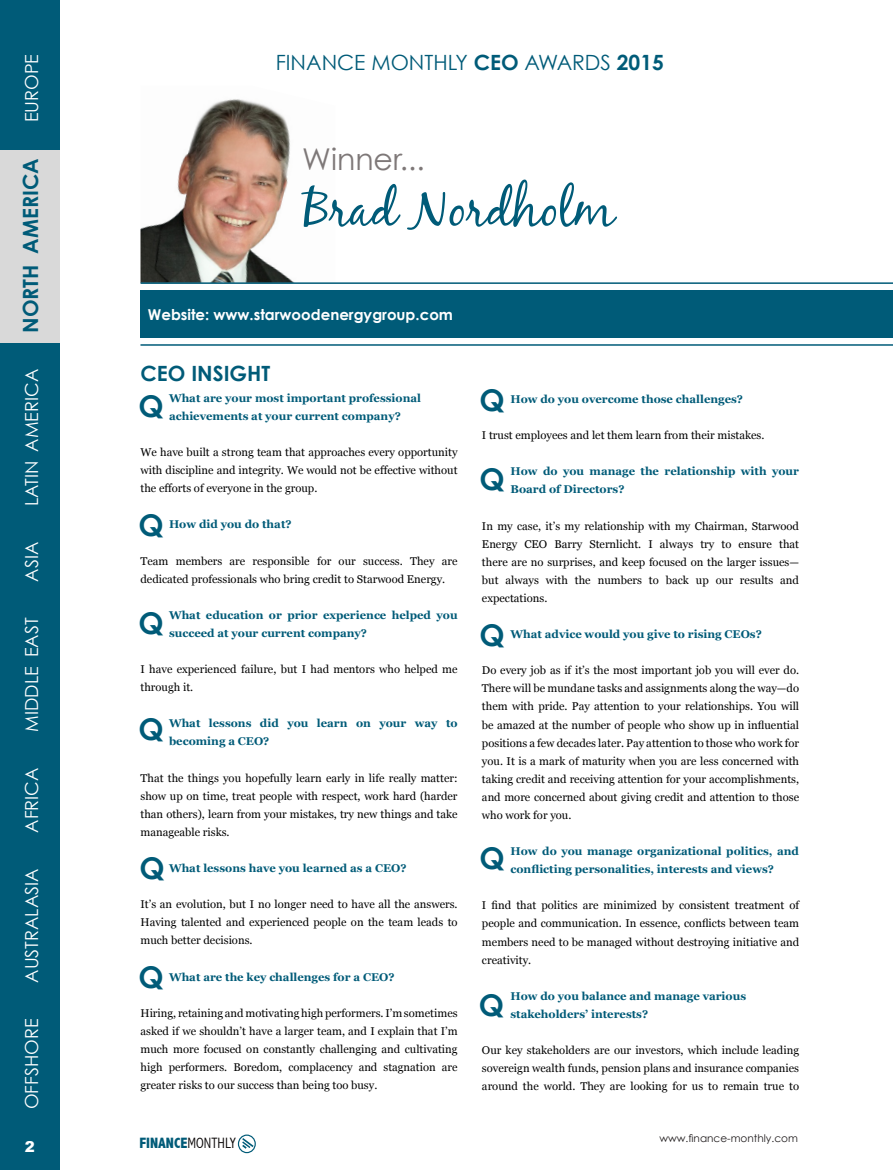
<style>
.page{position:relative;width:893px;height:1170px;background:#fff}
.page>*{position:absolute;margin:0;border:0;box-sizing:border-box;transform-origin:0 0}
.t1{font:51px "Black Jack";color:#005b78}
.t2{font:700 30px "Century Gothic";color:#005b78}
.t3{font:30px "Century Gothic";color:#7e7878}
.t4{font:21px "Century Gothic";color:#005b78}
.t5{font:700 21px "Century Gothic";color:#005b78}
.t6{font:18px "Century Gothic";color:#fff}
.t7{font:700 15px "Century Gothic";color:#fff}
.Tombstone_Text{font:800 condensed 15px "Abadi";color:#005b78}
.t8{font:900 15px "Arial";color:#fff}
.Body_Text{font:11.25px/18px "Georgia";color:#000;text-align:justify}
.Body_Text-2{font:700 11.25px/18px "Georgia";color:#005b78}
.t9{font:10.5px "Century Gothic";color:#231f20}
.s1{font-weight:700}
.s2{font-weight:300;color:#070404}
</style>
<div class="page">
<div style="left:0;top:0;width:60px;height:1169px;background:#005b78"></div>
<div style="left:0;top:150px;width:60px;height:193px;background:#d9d9d9"></div>
<div style="left:238px;top:1134px;width:18px;height:19px;border:1px solid #005b78;border-radius:50%"></div>
<svg style="left:242px;top:1137px;width:12px;height:11px"></svg>
<img style="left:140px;top:99px;width:154px;height:184px">
<div style="left:141px;top:290px;width:752px;height:48px;background:#005b78"></div>
<hr style="left:141px;top:282px;width:752px;height:2px;background:#005b78">
<hr style="left:140px;top:344px;width:753px;height:2px;background:#005b78">
<p class="t6" style="left:21px;top:122px;width:70px;rotate:-90deg">EUROPE</p>
<p class="t5" style="left:17px;top:333px;width:176px;rotate:-90deg">NORTH AMERICA</p>
<p class="t6" style="left:21px;top:506px;width:138px;rotate:-90deg">LATIN AMERICA</p>
<p class="t6" style="left:21px;top:581px;width:41px;rotate:-90deg">ASIA</p>
<p class="t6" style="left:21px;top:731px;width:115px;rotate:-90deg">MIDDLE EAST</p>
<p class="t6" style="left:21px;top:832px;width:66px;rotate:-90deg">AFRICA</p>
<p class="t6" style="left:21px;top:982px;width:115px;rotate:-90deg">AUSTRALASIA</p>
<p class="t6" style="left:21px;top:1109px;width:92px;rotate:-90deg">OFFSHORE</p>
<p class="t8" style="left:25px;top:1135px;width:12px">2</p>
<p class="t4" style="left:276px;top:50px;width:390px">FINANCE MONTHLY <span class="s1">CEO</span> AWARDS <span class="s1">2015</span></p>
<p class="t3" style="left:302px;top:141px;width:124px">Winner...</p>
<p class="t1" style="left:303px;top:177px;width:313px">Brad Nordholm</p>
<p class="t7" style="left:148px;top:305px;width:307px">Website: www.starwoodenergygroup.com</p>
<p class="t5" style="left:140px;top:360px;width:131px">CEO INSIGHT</p>
<p class="Body_Text-2" style="left:169px;top:388px;width:254px">What are your most important professional achievements at your current company?</p>
<p class="Body_Text" style="left:140px;top:442px;width:319px">We have built a strong team that approaches every opportunity with discipline and integrity. We would not be effective without the efforts of everyone in the group.</p>
<p class="Body_Text-2" style="left:169px;top:515px;width:124px">How did you do that?</p>
<p class="Body_Text" style="left:140px;top:551px;width:319px">Team members are responsible for our success. They are dedicated professionals who bring credit to Starwood Energy.</p>
<p class="Body_Text-2" style="left:169px;top:605px;width:290px">What education or prior experience helped you succeed at your current company?</p>
<p class="Body_Text" style="left:140px;top:659px;width:319px">I have experienced failure, but I had mentors who helped me through it.</p>
<p class="Body_Text-2" style="left:169px;top:713px;width:290px">What lessons did you learn on your way to becoming a CEO?</p>
<p class="Body_Text" style="left:140px;top:768px;width:319px">That the things you hopefully learn early in life really matter: show up on time, treat people with respect, work hard (harder than others), learn from your mistakes, try new things and take manageable risks.</p>
<p class="Body_Text-2" style="left:169px;top:858px;width:239px">What lessons have you learned as a CEO?</p>
<p class="Body_Text" style="left:140px;top:894px;width:319px">It’s an evolution, but I no longer need to have all the answers.<br>Having talented and experienced people on the team leads to much better decisions.</p>
<p class="Body_Text-2" style="left:169px;top:966px;width:227px">What are the key challenges for a CEO?</p>
<p class="Body_Text" style="left:140px;top:1003px;width:319px">Hiring, retaining and motivating high performers. I’m sometimes asked if we shouldn’t have a larger team, and I explain that I’m much more focused on constantly challenging and cultivating high performers. Boredom, complacency and stagnation are greater risks to our success than being too busy.</p>
<p class="t2" style="left:138px;top:387px;width:27px">Q</p>
<p class="t2" style="left:138px;top:506px;width:27px">Q</p>
<p class="t2" style="left:138px;top:604px;width:27px">Q</p>
<p class="t2" style="left:138px;top:710px;width:27px">Q</p>
<p class="t2" style="left:139px;top:849px;width:27px">Q</p>
<p class="t2" style="left:138px;top:958px;width:27px">Q</p>
<p class="Tombstone_Text" style="left:139px;top:1134px;width:98px">FINANCE<span class="s2">MONTHLY</span></p>
<p class="t2" style="left:479px;top:381px;width:27px">Q</p>
<p class="Body_Text-2" style="left:510px;top:389px;width:234px">How do you overcome those challenges?</p>
<p class="Body_Text" style="left:482px;top:426px;width:284px">I trust employees and let them learn from their mistakes.</p>
<p class="Body_Text-2" style="left:510px;top:462px;width:290px">How do you manage the relationship with your<br>Board of Directors?</p>
<p class="Body_Text" style="left:482px;top:516px;width:319px">In my case, it’s my relationship with my Chairman, Starwood Energy CEO Barry Sternlicht. I always try to ensure that there are no surprises, and keep focused on the larger issues— but always with the numbers to back up our results and expectations.</p>
<p class="Body_Text-2" style="left:510px;top:624px;width:253px">What advice would you give to rising CEOs?</p>
<p class="Body_Text" style="left:482px;top:661px;width:319px">Do every job as if it’s the most important job you will ever do.<br>There will be mundane tasks and assignments along the way—do them with pride. Pay attention to your relationships. You will be amazed at the number of people who show up in influential positions a few decades later. Pay attention to those who work for you. It is a mark of maturity when you are less concerned with taking credit and receiving attention for your accomplishments, and more concerned about giving credit and attention to those who work for you.</p>
<p class="Body_Text-2" style="left:510px;top:841px;width:290px">How do you manage organizational politics, and conflicting personalities, interests and views?</p>
<p class="Body_Text" style="left:482px;top:895px;width:319px">I find that politics are minimized by consistent treatment of people and communication. In essence, conflicts between team members need to be managed without destroying initiative and creativity.</p>
<p class="Body_Text-2" style="left:510px;top:986px;width:237px">How do you balance and manage various stakeholders’ interests?</p>
<p class="Body_Text" style="left:482px;top:1040px;width:319px">Our key stakeholders are our investors, which include leading sovereign wealth funds, pension plans and insurance companies around the world. They are looking for us to remain true to</p>
<p class="t2" style="left:479px;top:460px;width:27px">Q</p>
<p class="t2" style="left:479px;top:615px;width:27px">Q</p>
<p class="t2" style="left:479px;top:839px;width:27px">Q</p>
<p class="t2" style="left:479px;top:985px;width:27px">Q</p>
<p class="t9" style="left:659px;top:1132px;width:140px">www.finance-monthly.com</p>
</div>
